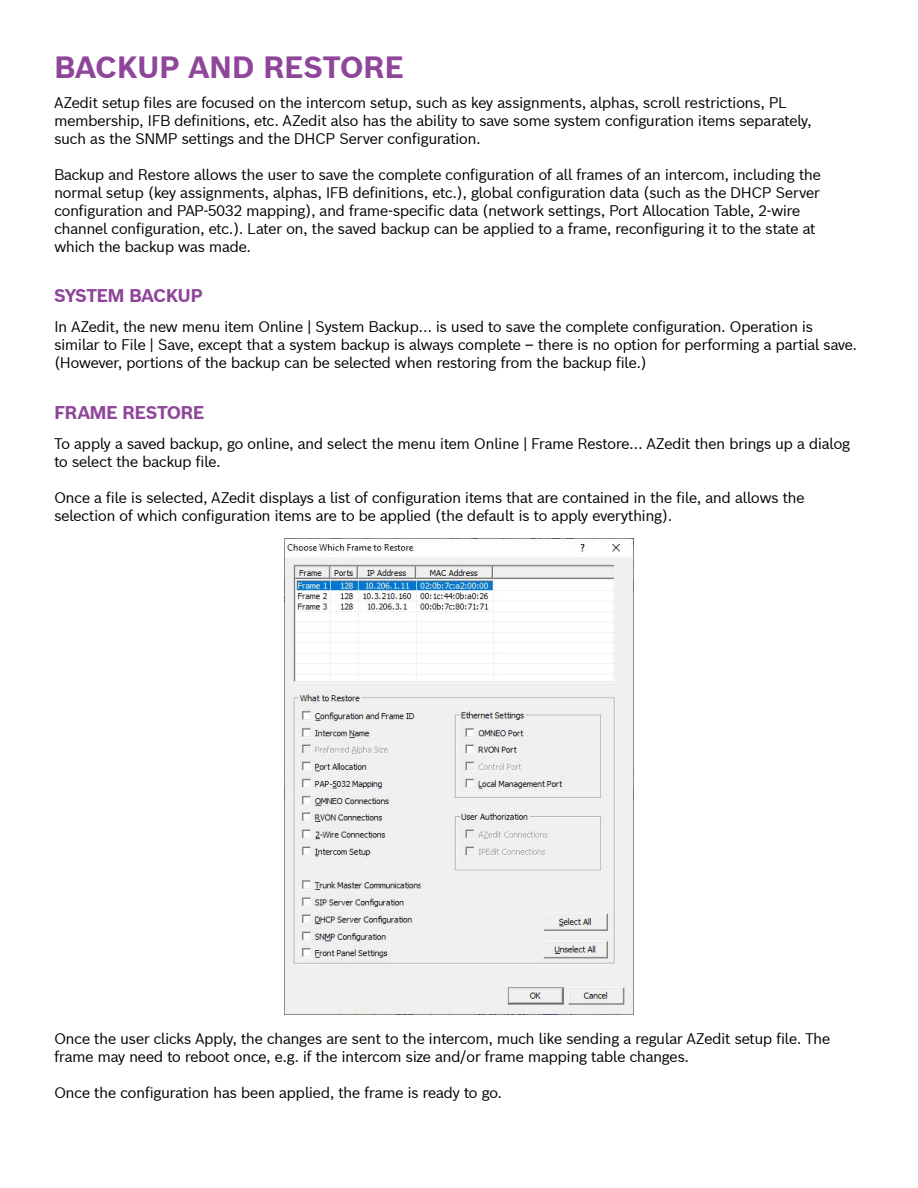
<style>
.page{position:relative;width:918px;height:1188px;background:#fff}
.page>*{position:absolute;margin:0;border:0;box-sizing:border-box;transform-origin:0 0}
.t1{font:700 30px "Bosch Sans";letter-spacing:-.02em;color:#8e459a}
.t2{font:700 18px "Bosch Sans";letter-spacing:-.04em;color:#8e459a}
.t3{font:15px/18px "Bosch Sans";letter-spacing:-.04em;color:#000}
</style>
<div class="page">
<img style="left:285px;top:539px;width:348px;height:475px">
<h1 class="t1" style="left:54px;top:47px;width:352px">BACKUP AND RESTORE</h1>
<p class="t3" style="left:54px;top:93px;width:759px">AZedit setup files are focused on the intercom setup, such as key assignments, alphas, scroll restrictions, PL membership, IFB definitions, etc. AZedit also has the ability to save some system configuration items separately, such as the SNMP settings and the DHCP Server configuration.</p>
<p class="t3" style="left:54px;top:165px;width:769px">Backup and Restore allows the user to save the complete configuration of all frames of an intercom, including the normal setup (key assignments, alphas, IFB definitions, etc.), global configuration data (such as the DHCP Server configuration and PAP-5032 mapping), and frame-specific data (network settings, Port Allocation Table, 2-wire channel configuration, etc.). Later on, the saved backup can be applied to a frame, reconfiguring it to the state at which the backup was made.</p>
<p class="t2" style="left:54px;top:284px;width:150px">SYSTEM BACKUP</p>
<p class="t3" style="left:54px;top:317px;width:805px">In AZedit, the new menu item Online | System Backup… is used to save the complete configuration. Operation is similar to File | Save, except that a system backup is always complete – there is no option for performing a partial save. (However, portions of the backup can be selected when restoring from the backup file.)</p>
<p class="t2" style="left:54px;top:400px;width:152px">FRAME RESTORE</p>
<p class="t3" style="left:54px;top:434px;width:798px">To apply a saved backup, go online, and select the menu item Online | Frame Restore… AZedit then brings up a dialog to select the backup file.</p>
<p class="t3" style="left:54px;top:488px;width:752px">Once a file is selected, AZedit displays a list of configuration items that are contained in the file, and allows the selection of which configuration items are to be applied (the default is to apply everything).</p>
<p class="t3" style="left:54px;top:1029px;width:778px">Once the user clicks Apply, the changes are sent to the intercom, much like sending a regular AZedit setup file. The frame may need to reboot once, e.g. if the intercom size and/or frame mapping table changes.</p>
<p class="t3" style="left:54px;top:1083px;width:450px">Once the configuration has been applied, the frame is ready to go.</p>
</div>
